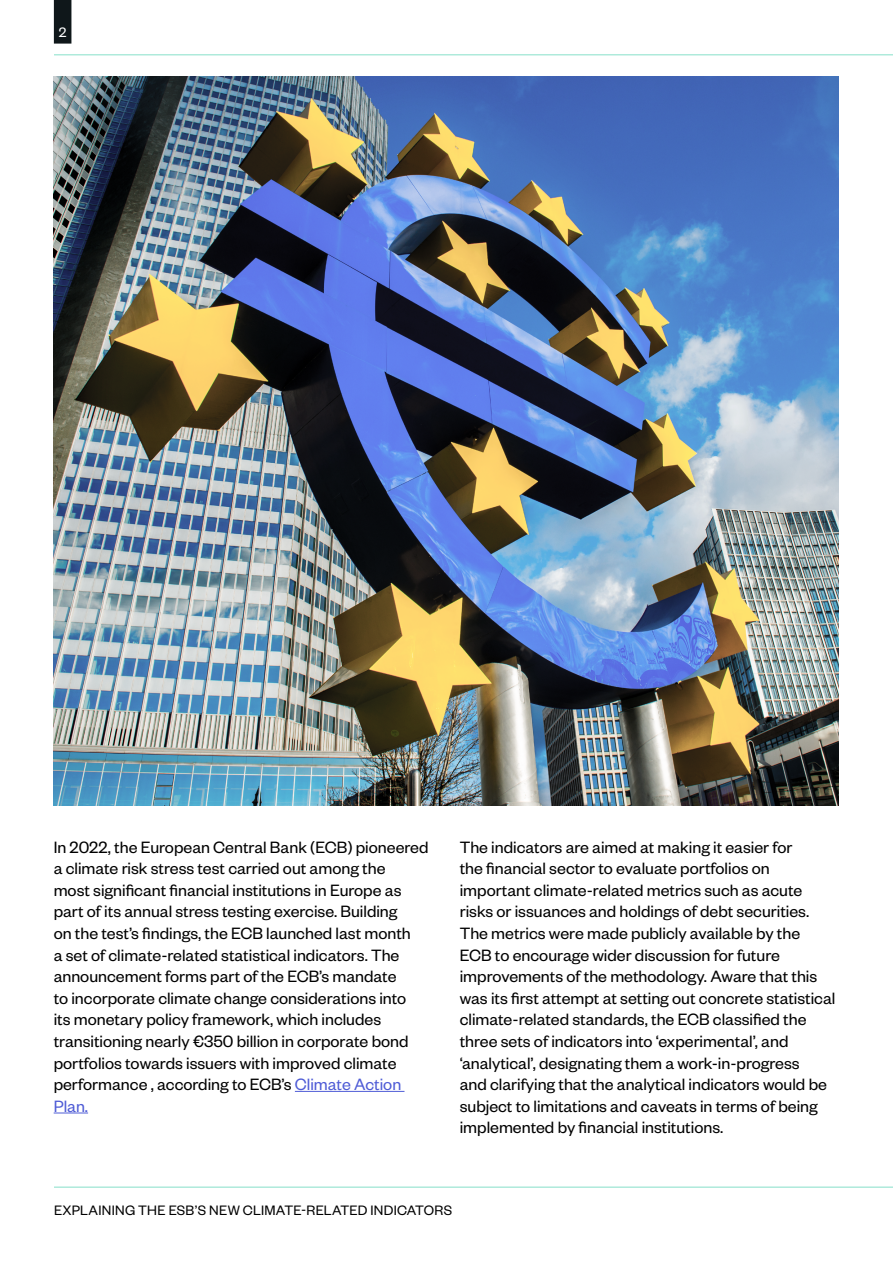
<style>
.page{position:relative;width:893px;height:1263px;background:#fff}
.page>*{position:absolute;margin:0;border:0;box-sizing:border-box;transform-origin:0 0}
.t1{font:18px/21.6px "Founders Grotesk";color:#000}
.t2{font:15px "Founders Grotesk";letter-spacing:.02em;color:#000}
.t3{font:15px "Founders Grotesk Text";color:#fff}
.s1{color:#4f5cd6}
</style>
<div class="page">
<hr style="left:54px;top:1186px;width:839px;height:2px;background:#aeeadb">
<div style="left:55px;top:1px;width:16px;height:42px;background:#0f171a"></div>
<div style="left:54px;top:0;width:17px;height:44px;border:2px solid #0f171a"></div>
<hr style="left:54px;top:54px;width:839px;height:2px;background:#aeeadb">
<hr style="left:295px;top:1091px;width:109px;height:1px;background:#4f5cd6">
<hr style="left:54px;top:1112px;width:34px;height:1px;background:#4f5cd6">
<img style="left:54px;top:77px;width:785px;height:728px">
<p class="t3" style="left:59px;top:22px;width:10px">2</p>
<p class="t1" style="left:54px;top:835px;width:376px">In 2022, the European Central Bank (ECB) pioneered a climate risk stress test carried out among the<br>most significant financial institutions in Europe as part of its annual stress testing exercise. Building<br>on the test’s findings, the ECB launched last month<br>a set of climate-related statistical indicators. The announcement forms part of the ECB’s mandate<br>to incorporate climate change considerations into<br>its monetary policy framework, which includes transitioning nearly €350 billion in corporate bond portfolios towards issuers with improved climate performance , according to ECB’s <span class="s1">Climate Action Plan.</span></p>
<p class="t1" style="left:460px;top:835px;width:377px">The indicators are aimed at making it easier for<br>the financial sector to evaluate portfolios on important climate-related metrics such as acute risks or issuances and holdings of debt securities.<br>The metrics were made publicly available by the ECB to encourage wider discussion for future improvements of the methodology. Aware that this was its first attempt at setting out concrete statistical climate-related standards, the ECB classified the three sets of indicators into ‘experimental’, and ‘analytical’, designating them a work-in-progress<br>and clarifying that the analytical indicators would be subject to limitations and caveats in terms of being implemented by financial institutions.</p>
<p class="t2" style="left:54px;top:1201px;width:400px">EXPLAINING THE ESB’S NEW CLIMATE-RELATED INDICATORS</p>
</div>
